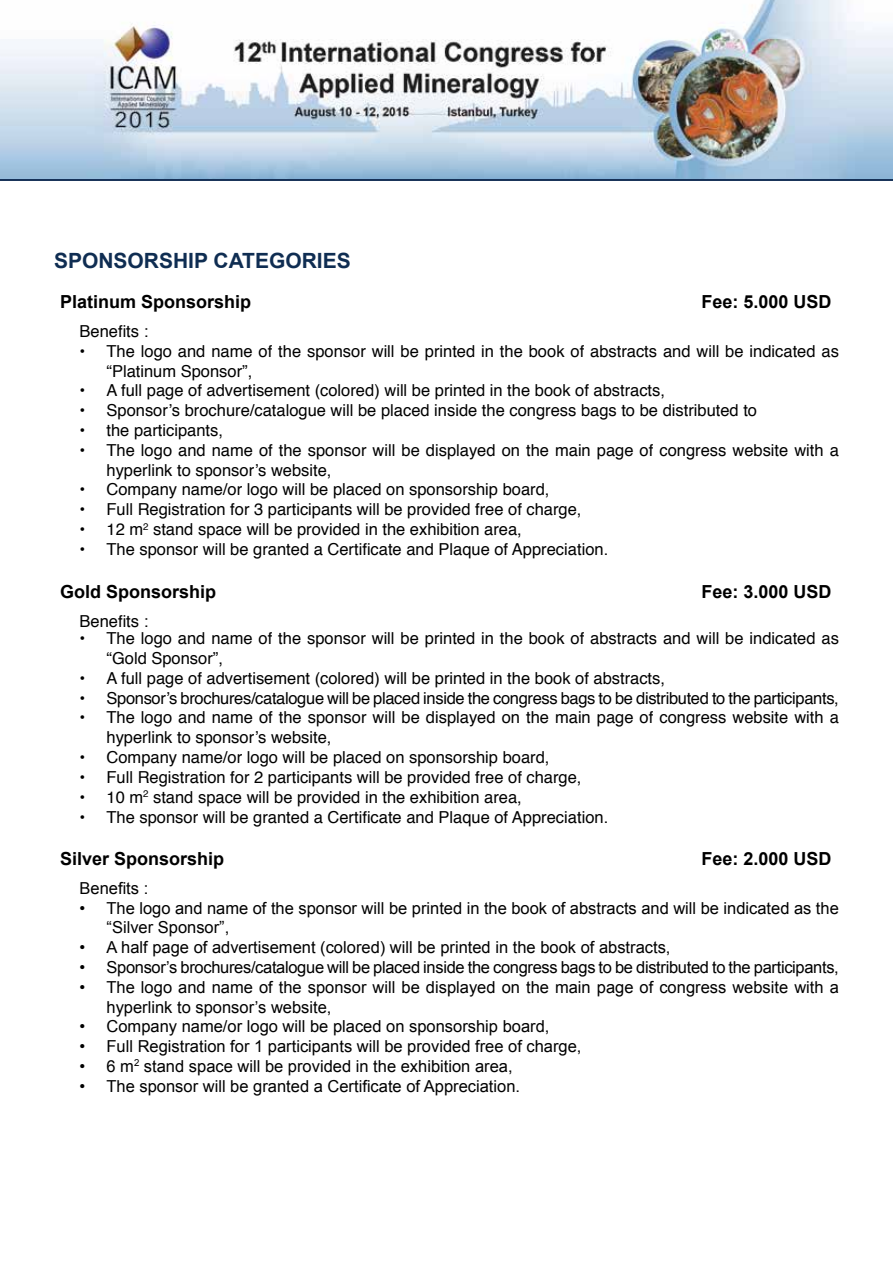
<style>
.page{position:relative;width:893px;height:1263px;background:#fff}
.page>*{position:absolute;margin:0;border:0;box-sizing:border-box;transform-origin:0 0}
.t1{font:700 21px "Arial";color:#0f2d52}
.t2{font:700 18px "Arial";color:#000}
.t3{font:16.5px/19.8px "Helvetica";color:#000}
.t4{font:16.5px/19.8px "Arial";color:#000}
.t5{font:16.5px "Helvetica";letter-spacing:-.02em;color:#000}
.t6{font:16.5px "Arial";letter-spacing:-.02em;color:#000}
</style>
<div class="page">
<svg style="left:0;top:178px;width:893px;height:3px;background:#3e5e83"></svg>
<img style="left:0;top:0;width:893px;height:178px">
<p class="t1" style="left:54px;top:247px;width:298px">SPONSORSHIP CATEGORIES</p>
<p class="t2" style="left:60px;top:289px;width:193px">Platinum Sponsorship</p>
<p class="t2" style="left:701px;top:289px;width:132px">Fee: 5.000 USD</p>
<p class="t3" style="left:80px;top:322px;width:70px">Benefits :</p>
<p class="t3" style="left:107px;top:342px;width:734px;text-indent:-27px">• The logo and name of the sponsor will be printed in the book of abstracts and will be indicated as “Platinum Sponsor”,</p>
<p class="t3" style="left:80px;top:381px;width:587px">• A full page of advertisement (colored) will be printed in the book of abstracts,</p>
<p class="t3" style="left:80px;top:401px;width:679px">• Sponsor’s brochure/catalogue will be placed inside the congress bags to be distributed to</p>
<p class="t3" style="left:80px;top:421px;width:145px">• the participants,</p>
<p class="t3" style="left:107px;top:441px;width:734px;text-indent:-27px">• The logo and name of the sponsor will be displayed on the main page of congress website with a hyperlink to sponsor’s website,</p>
<p class="t3" style="left:80px;top:480px;width:471px">• Company name/or logo will be placed on sponsorship board,</p>
<p class="t3" style="left:80px;top:500px;width:504px">• Full Registration for 3 participants will be provided free of charge,</p>
<p class="t3" style="left:80px;top:520px;width:444px">• 12 m<sup>2</sup> stand space will be provided in the exhibition area,</p>
<p class="t3" style="left:80px;top:540px;width:530px">• The sponsor will be granted a Certificate and Plaque of Appreciation.</p>
<p class="t2" style="left:60px;top:579px;width:158px">Gold Sponsorship</p>
<p class="t2" style="left:701px;top:579px;width:132px">Fee: 3.000 USD</p>
<p class="t3" style="left:80px;top:612px;width:70px">Benefits :</p>
<p class="t3" style="left:107px;top:629px;width:734px;text-indent:-27px">• The logo and name of the sponsor will be printed in the book of abstracts and will be indicated as “Gold Sponsor”,</p>
<p class="t3" style="left:80px;top:669px;width:587px">• A full page of advertisement (colored) will be printed in the book of abstracts,</p>
<p class="t5" style="left:80px;top:685px;width:761px">• Sponsor’s brochures/catalogue will be placed inside the congress bags to be distributed to the participants,</p>
<p class="t3" style="left:107px;top:708px;width:734px;text-indent:-27px">• The logo and name of the sponsor will be displayed on the main page of congress website with a hyperlink to sponsor’s website,</p>
<p class="t3" style="left:80px;top:748px;width:471px">• Company name/or logo will be placed on sponsorship board,</p>
<p class="t3" style="left:80px;top:768px;width:504px">• Full Registration for 2 participants will be provided free of charge,</p>
<p class="t3" style="left:80px;top:787px;width:444px">• 10 m<sup>2</sup> stand space will be provided in the exhibition area,</p>
<p class="t3" style="left:80px;top:808px;width:530px">• The sponsor will be granted a Certificate and Plaque of Appreciation.</p>
<p class="t2" style="left:60px;top:847px;width:166px">Silver Sponsorship</p>
<p class="t2" style="left:701px;top:847px;width:132px">Fee: 2.000 USD</p>
<p class="t4" style="left:80px;top:878px;width:70px">Benefits :</p>
<p class="t4" style="left:107px;top:898px;width:734px;text-indent:-27px">• The logo and name of the sponsor will be printed in the book of abstracts and will be indicated as the “Silver Sponsor”,</p>
<p class="t4" style="left:80px;top:937px;width:593px">• A half page of advertisement (colored) will be printed in the book of abstracts,</p>
<p class="t6" style="left:80px;top:956px;width:761px">• Sponsor’s brochures/catalogue will be placed inside the congress bags to be distributed to the participants,</p>
<p class="t4" style="left:107px;top:977px;width:734px;text-indent:-27px">• The logo and name of the sponsor will be displayed on the main page of congress website with a hyperlink to sponsor’s website,</p>
<p class="t4" style="left:80px;top:1017px;width:471px">• Company name/or logo will be placed on sponsorship board,</p>
<p class="t4" style="left:80px;top:1036px;width:504px">• Full Registration for 1 participants will be provided free of charge,</p>
<p class="t4" style="left:80px;top:1056px;width:435px">• 6 m<sup>2</sup> stand space will be provided in the exhibition area,</p>
<p class="t4" style="left:80px;top:1077px;width:442px">• The sponsor will be granted a Certificate of Appreciation.</p>
</div>
